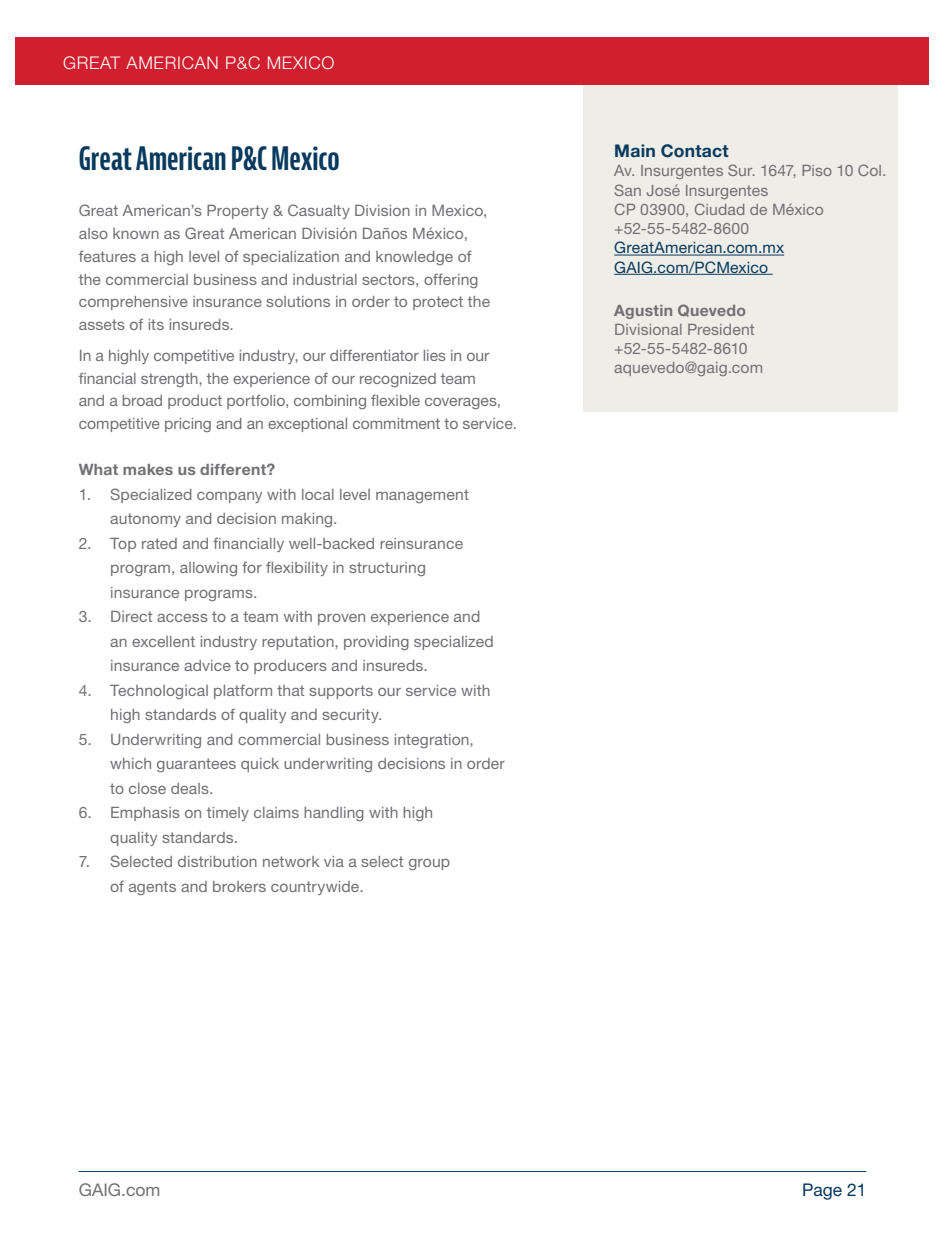
<style>
.page{position:relative;width:945px;height:1260px;background:#fff}
.page>*{position:absolute;margin:0;border:0;box-sizing:border-box;transform-origin:0 0}
.Section_Header{font:700 extra-condensed 31.5px "Bernina Sans";color:#083a5e}
.t1{font:300 17.5px "Helvetica Neue LT Std";letter-spacing:.04em;color:#fff}
.t2{font:700 17.5px "Helvetica Neue LT Std";letter-spacing:.015em;color:#083a5e}
.t3{font:17.5px "Helvetica Neue LT Std";color:#717074}
.t4{font:17.5px "Helvetica Neue LT Std";color:#083a5e}
.Body_Copy{font:15.75px/24.5px "Helvetica Neue LT Std";letter-spacing:.01em;color:#717074}
.t5{font:15.75px "Helvetica Neue LT Std";letter-spacing:.01em;color:#083a5e}
.Subhead_C__Gray{font:700 15.75px "Helvetica Neue LT Std";letter-spacing:.02em;color:#717074}
</style>
<div class="page">
<hr style="left:79px;top:1171px;width:787px;height:1px;background:#083a5e">
<div style="left:16px;top:37px;width:913px;height:47px;background:#d0202f"></div>
<div style="left:583px;top:85px;width:315px;height:327px;background:#efede8"></div>
<hr style="left:614px;top:255px;width:170px;height:1px;background:#083a5e">
<hr style="left:614px;top:274px;width:159px;height:1px;background:#083a5e">
<p class="t1" style="left:63px;top:52px;width:273px">GREAT AMERICAN P&amp;C MEXICO</p>
<h1 class="Section_Header" style="left:79px;top:141px;width:262px">Great American P&amp;C Mexico</h1>
<p class="Body_Copy" style="left:79px;top:199px;width:413px;line-height:22.8px">Great American’s Property &amp; Casualty Division in Mexico, also known as Great American División Daños México, features a high level of specialization and knowledge of the commercial business and industrial sectors, offering comprehensive insurance solutions in order to protect the assets of its insureds.</p>
<p class="Body_Copy" style="left:79px;top:344px;width:440px;line-height:22.8px">In a highly competitive industry, our differentiator lies in our financial strength, the experience of our recognized team<br>and a broad product portfolio, combining flexible coverages, competitive pricing and an exceptional commitment to service.</p>
<h2 class="Subhead_C__Gray" style="left:79px;top:460px;width:198px">What makes us different?</h2>
<p class="Body_Copy" style="left:110px;top:482px;width:360px;text-indent:-32px">1. Specialized company with local level management autonomy and decision making.</p>
<p class="Body_Copy" style="left:110px;top:531px;width:354px;text-indent:-32px">2. Top rated and financially well-backed reinsurance program, allowing for flexibility in structuring insurance programs.</p>
<p class="Body_Copy" style="left:110px;top:604px;width:385px;text-indent:-32px">3. Direct access to a team with proven experience and an excellent industry reputation, providing specialized insurance advice to producers and insureds.</p>
<p class="Body_Copy" style="left:110px;top:678px;width:382px;text-indent:-32px">4. Technological platform that supports our service with high standards of quality and security.</p>
<p class="Body_Copy" style="left:110px;top:727px;width:396px;text-indent:-32px">5. Underwriting and commercial business integration, which guarantees quick underwriting decisions in order to close deals.</p>
<p class="Body_Copy" style="left:110px;top:800px;width:325px;text-indent:-32px">6. Emphasis on timely claims handling with high quality standards.</p>
<p class="Body_Copy" style="left:110px;top:849px;width:342px;text-indent:-32px">7. Selected distribution network via a select group of agents and brokers countrywide.</p>
<p class="t2" style="left:614px;top:140px;width:116px">Main Contact</p>
<p class="Body_Copy" style="left:614px;top:161px;width:274px;line-height:19.2px">Av. Insurgentes Sur. 1647, Piso 10 Col.<br>San José Insurgentes</p>
<p class="Body_Copy" style="left:614px;top:197px;width:211px">CP 03900, Ciudad de México</p>
<p class="Body_Copy" style="left:614px;top:216px;width:137px">+52-55-5482-8600</p>
<p class="t5" style="left:614px;top:238px;width:171px">GreatAmerican.com.mx</p>
<p class="t5" style="left:614px;top:258px;width:156px">GAIG.com/PCMexico</p>
<p class="Subhead_C__Gray" style="left:614px;top:300px;width:133px">Agustin Quevedo</p>
<p class="Body_Copy" style="left:614px;top:317px;width:142px">Divisional President</p>
<p class="Body_Copy" style="left:614px;top:336px;width:135px">+52-55-5482-8610</p>
<p class="Body_Copy" style="left:614px;top:355px;width:151px">aquevedo@gaig.com</p>
<p class="t3" style="left:79px;top:1179px;width:83px">GAIG.com</p>
<p class="t4" style="left:802px;top:1179px;width:66px">Page 21</p>
</div>
